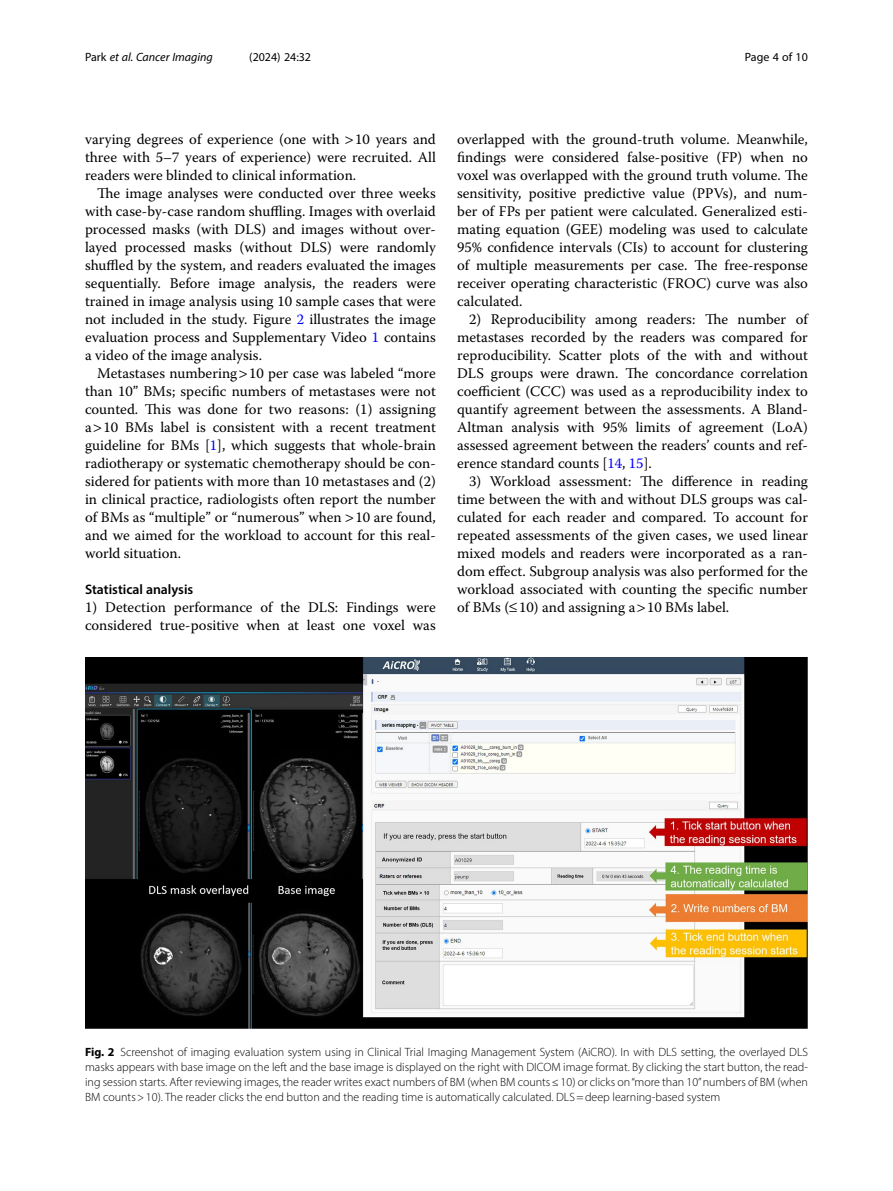
<style>
.page{position:relative;width:893px;height:1191px;background:#fff}
.page>*{position:absolute;margin:0;border:0;box-sizing:border-box;transform-origin:0 0}
.Body_Text_Indent{font:14.7px/18px "Warnock Pro";color:#000;text-align:justify}
.Body_Text{font:14.7px/18px "Warnock Pro";color:#000;text-align:justify}
.Head_2{font:600 13.8px "Myriad Pro";color:#000}
.Figure_Caption{font:300 12px/15px "Myriad Pro";color:#000;text-align:justify}
.t1{font:italic 12px "Myriad Pro";color:#000}
.t2{font:12px "Myriad Pro";color:#000}
.s1{font-style:normal}
.s2{color:#00f}
.s3{font-weight:700}
</style>
<div class="page">
<img style="left:85px;top:657px;width:723px;height:372px">
<p class="t1" style="left:85px;top:50px;width:129px"><span class="s1">Park</span> et al. Cancer Imaging</p>
<p class="t2" style="left:249px;top:50px;width:63px">(2024) 24:32</p>
<p class="t2" style="left:745px;top:50px;width:65px">Page 4 of 10</p>
<p class="Body_Text" style="left:85px;top:130px;width:352px">varying degrees of experience (one with 10 years and three with 5–7 years of experience) were recruited. All readers were blinded to clinical information.</p>
<p class="Body_Text_Indent" style="left:85px;top:184px;width:352px;text-indent:12px">The image analyses were conducted over three weeks with case-by-case random shuffling. Images with overlaid processed masks (with DLS) and images without over&shy;layed processed masks (without DLS) were randomly shuffled by the system, and readers evaluated the images sequentially. Before image analysis, the readers were trained in image analysis using 10 sample cases that were not included in the study. Figure <span class="s2">2</span> illustrates the image evaluation process and Supplementary Video <span class="s2">1</span> contains a video of the image analysis.</p>
<p class="Body_Text_Indent" style="left:85px;top:364px;width:352px;text-indent:12px">Metastases numbering 10 per case was labeled “more than 10” BMs; specific numbers of metastases were not counted. This was done for two reasons: (1) assigning a 10 BMs label is consistent with a recent treatment guideline for BMs [<span class="s2">1</span>], which suggests that whole-brain radiotherapy or systematic chemotherapy should be con&shy;sidered for patients with more than 10 metastases and (2) in clinical practice, radiologists often report the number of BMs as “multiple” or “numerous” when 10 are found, and we aimed for the workload to account for this real&shy;world situation.</p>
<p class="Head_2" style="left:85px;top:581px;width:110px">Statistical analysis</p>
<p class="Body_Text" style="left:85px;top:598px;width:352px">1) Detection performance of the DLS: Findings were considered true-positive when at least one voxel was</p>
<p class="Body_Text" style="left:457px;top:130px;width:352px">overlapped with the ground-truth volume. Meanwhile, findings were considered false-positive (FP) when no voxel was overlapped with the ground truth volume. The sensitivity, positive predictive value (PPVs), and num&shy;ber of FPs per patient were calculated. Generalized esti&shy;mating equation (GEE) modeling was used to calculate 95% confidence intervals (CIs) to account for clustering of multiple measurements per case. The free-response receiver operating characteristic (FROC) curve was also calculated.</p>
<p class="Body_Text_Indent" style="left:457px;top:310px;width:352px;text-indent:12px">2) Reproducibility among readers: The number of metastases recorded by the readers was compared for reproducibility. Scatter plots of the with and without DLS groups were drawn. The concordance correlation coefficient (CCC) was used as a reproducibility index to quantify agreement between the assessments. A Bland-Altman analysis with 95% limits of agreement (LoA) assessed agreement between the readers’ counts and ref&shy;erence standard counts [<span class="s2">14</span>, <span class="s2">15</span>].</p>
<p class="Body_Text_Indent" style="left:457px;top:472px;width:352px;text-indent:12px">3) Workload assessment: The difference in reading time between the with and without DLS groups was cal&shy;culated for each reader and compared. To account for repeated assessments of the given cases, we used linear mixed models and readers were incorporated as a ran&shy;dom effect. Subgroup analysis was also performed for the workload associated with counting the specific number of BMs (≤10) and assigning a 10 BMs label.</p>
<p class="Figure_Caption" style="left:85px;top:1044px;width:724px"><span class="s3">Fig. 2</span> Screenshot of imaging evaluation system using in Clinical Trial Imaging Management System (AiCRO). In with DLS setting, the overlayed DLS masks appears with base image on the left and the base image is displayed on the right with DICOM image format. By clicking the start button, the read&shy;ing session starts. After reviewing images, the reader writes exact numbers of BM (when BM counts≤10) or clicks on “more than 10” numbers of BM (when BM counts&gt;10). The reader clicks the end button and the reading time is automatically calculated. DLS=deep learning-based system</p>
</div>
